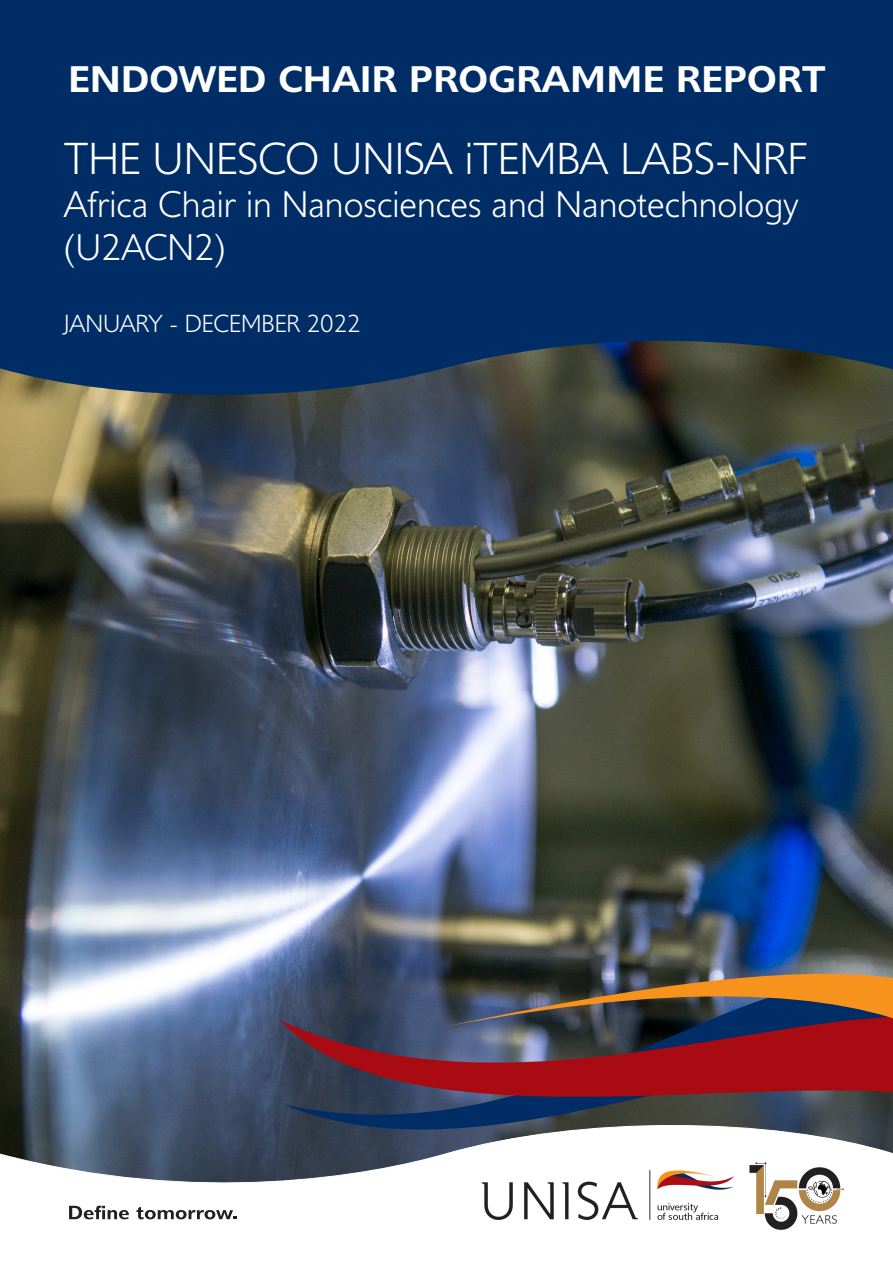
<style>
.page{position:relative;width:893px;height:1263px;background:#fff}
.page>*{position:absolute;margin:0;border:0;box-sizing:border-box;transform-origin:0 0}
.t1{font:300 43.5px "Delargo DT";color:#fff}
.t2{font:300 36px/43.2px "Delargo DT";color:#fff}
.t3{font:600 36px "Delargo DT";letter-spacing:.01em;color:#fff}
.t4{font:300 24px "Delargo DT";color:#fff}
</style>
<div class="page">
<img style="left:0;top:404px;width:893px;height:711px">
<svg style="left:0;top:0;width:893px;height:404px;background:#062f62"></svg>
<svg style="left:284px;top:801px;width:609px;height:68px;background:#48586f"></svg>
<img style="left:280px;top:869px;width:613px;height:246px">
<img style="left:444px;top:917px;width:449px;height:198px">
<svg style="left:0;top:1115px;width:893px;height:115px"></svg>
<svg style="left:69px;top:1206px;width:60px;height:13px"></svg>
<svg style="left:136px;top:1207px;width:101px;height:12px"></svg>
<p class="t3" style="left:69px;top:58px;width:759px">ENDOWED CHAIR PROGRAMME REPORT</p>
<p class="t1" style="left:64px;top:132px;width:746px">THE UNESCO UNISA iTEMBA LABS-NRF</p>
<p class="t2" style="left:64px;top:182px;width:736px">Africa Chair in Nanosciences and Nanotechnology (U2ACN2)</p>
<p class="t4" style="left:64px;top:309px;width:298px">JANUARY - DECEMBER 2022</p>
</div>
